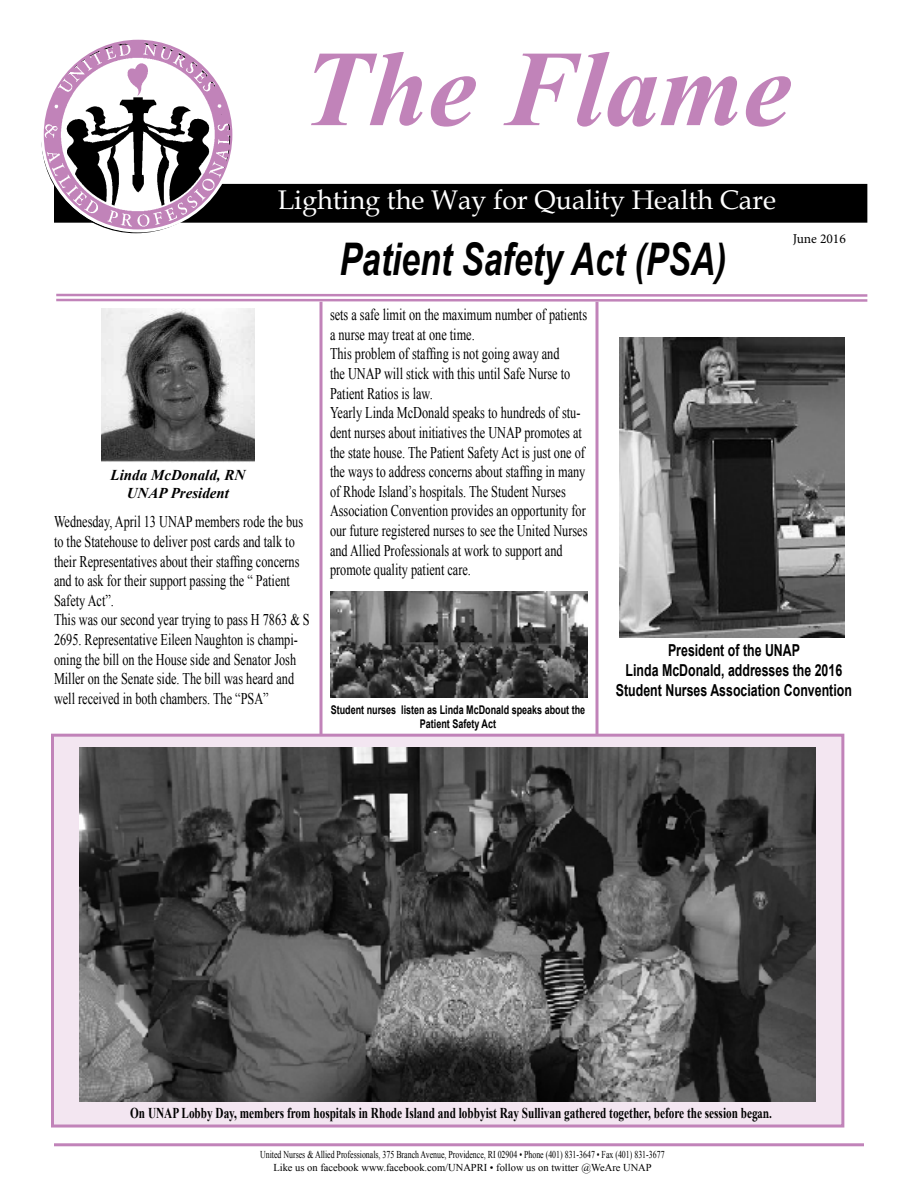
<style>
.page{position:relative;width:918px;height:1188px;background:#fff}
.page>*{position:absolute;margin:0;border:0;box-sizing:border-box;transform-origin:0 0}
.t1{font:italic 700 108px "Times New Roman";color:#c183b9}
.t2{font:italic 700 45px "Arial";color:#000;scale:.75 1}
.t3{font:27px "Book Antiqua";color:#fff}
.t4{font:700 16.5px/19.8px "Arial";color:#000;text-align:center;scale:.75 1}
.t5{font:16.35px/19.6px "Times New Roman";color:#000;scale:.75 1}
.t6{font:700 15px "Times New Roman";color:#000;scale:.75 1}
.t7{font:italic 700 15px/18px "Times New Roman";color:#000;text-align:center}
.t8{font:13.5px "Minion Pro";color:#000}
.t9{font:700 12px/14.4px "Arial";color:#000;text-align:center;scale:.75 1}
.t10{font:10.5px/12.6px "Times New Roman";color:#000;text-align:center;scale:.75 1}
.s1{font-family:"Minion Pro"}
</style>
<div class="page">
<div style="left:55px;top:185px;width:812px;height:37px;background:#000"></div>
<div style="left:54px;top:184px;width:813px;height:39px;border:2px solid #000"></div>
<img style="left:41px;top:41px;width:198px;height:193px">
<img style="left:64px;top:82px;width:157px;height:123px">
<img style="left:101px;top:309px;width:154px;height:153px">
<hr style="left:54px;top:1143px;width:810px;height:3px;background:#c183b9">
<svg style="left:56px;top:293px;width:812px;height:10px"></svg>
<hr style="left:320px;top:302px;width:2px;height:446px;background:#c183b9">
<img style="left:619px;top:337px;width:225px;height:300px">
<hr style="left:596px;top:302px;width:2px;height:446px;background:#c183b9">
<div style="left:51px;top:734px;width:793px;height:394px;background:#f3e6f1;border:3px solid #c183b9"></div>
<img style="left:79px;top:748px;width:737px;height:354px">
<img style="left:330px;top:591px;width:258px;height:107px">
<h1 class="t1" style="left:302px;top:14px;width:491px">The Flame</h1>
<h3 class="t3" style="left:278px;top:181px;width:500px">Lighting the Way for Quality Health Care</h3>
<h2 class="t2" style="left:339px;top:229px;width:517px">Patient Safety Act (PSA)</h2>
<p class="t8" style="left:793px;top:230px;width:55px">June 2016</p>
<p class="t7" style="left:111px;top:466px;width:136px">Linda McDonald, RN<br>UNAP President</p>
<p class="t5" style="left:54px;top:512px;width:343px">Wednesday, April 13 UNAP members rode the bus to the Statehouse to deliver post cards and talk to their Representatives about their staffing concerns and to ask for their support passing the “ Patient Safety Act”.<br>This was our second year trying to pass H 7863 &amp; S 2695. Representative Eileen Naughton is champi&shy;oning the bill on the House side and Senator Josh Miller on the Senate side. The bill was heard and well received in both chambers. The “PSA”</p>
<p class="t5" style="left:330px;top:305px;width:345px">sets a safe limit on the maximum number of patients a nurse may treat at one time.<br>This problem of staffing is not going away and<br>the UNAP will stick with this until Safe Nurse to Patient Ratios is law.<br>Yearly Linda McDonald speaks to hundreds of stu&shy;dent nurses about initiatives the UNAP promotes at the state house. The Patient Safety Act is just one of the ways to address concerns about staffing in many of Rhode Island’s hospitals. The Student Nurses Association Convention provides an opportunity for our future registered nurses to see the United Nurses and Allied Professionals at work to support and promote quality patient care.</p>
<p class="t9" style="left:331px;top:703px;width:341px">Student nurses listen as Linda McDonald speaks about the<br>Patient Safety Act</p>
<p class="t4" style="left:616px;top:641px;width:316px">President of the UNAP<br>Linda McDonald, addresses the 2016<br>Student Nurses Association Convention</p>
<p class="t6" style="left:130px;top:1103px;width:857px">On UNAP Lobby Day, members from hospitals in Rhode Island and lobbyist Ray Sullivan gathered together, before the session b<span class="s1">egan.</span></p>
<p class="t10" style="left:260px;top:1148px;width:541px">United Nurses &amp; Allied Professionals, 375 Branch Avenue, Providence, RI 02904 • Phone (401) 831-3647 • Fax (401) 831-3677<br>Like us on facebook www.facebook.com/UNAPRI • follow us on twitter @WeAre UNAP</p>
</div>
